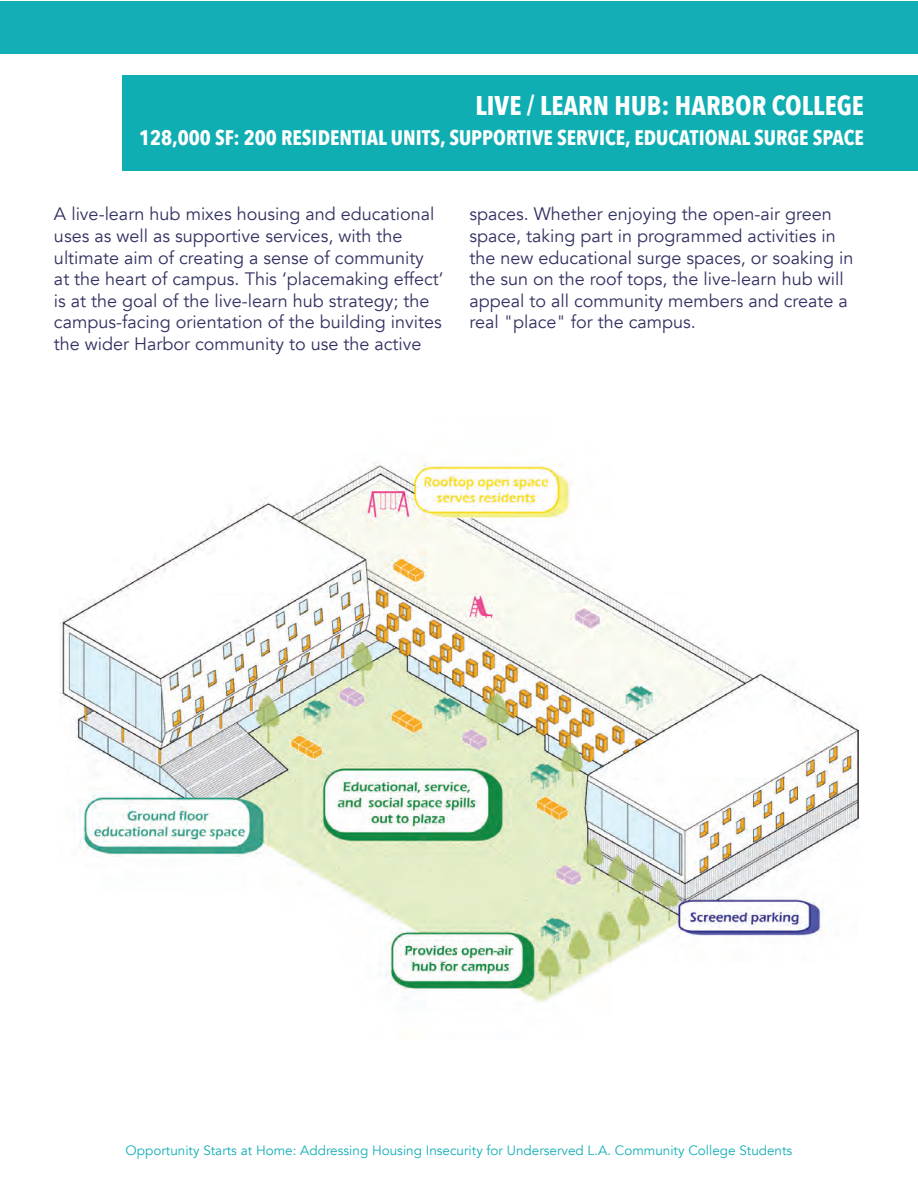
<style>
.page{position:relative;width:918px;height:1188px;background:#fff}
.page>*{position:absolute;margin:0;border:0;box-sizing:border-box;transform-origin:0 0}
.t1{font:700 27px "Avenir Next Condensed";color:#fff}
.t2{font:700 21px "Avenir Next Condensed";color:#fff}
.t3{font:18px/21.6px "Avenir";color:#323262}
.t4{font:13.5px "Avenir";color:#14afb6}
</style>
<div class="page">
<div style="left:1px;top:1px;width:917px;height:52px;background:#14afb6"></div>
<div style="left:122px;top:76px;width:796px;height:95px;background:#0faeb3"></div>
<img style="left:60px;top:459px;width:798px;height:544px">
<h1 class="t1" style="left:475px;top:89px;width:390px">LIVE / LEARN HUB: HARBOR COLLEGE</h1>
<p class="t2" style="left:139px;top:125px;width:726px">128,000 SF: 200 RESIDENTIAL UNITS, SUPPORTIVE SERVICE, EDUCATIONAL SURGE SPACE</p>
<p class="t3" style="left:54px;top:204px;width:391px">A live-learn hub mixes housing and educational uses as well as supportive services, with the ultimate aim of creating a sense of community at the heart of campus. This ‘placemaking effect’ is at the goal of the live-learn hub strategy; the campus-facing orientation of the building invites the wider Harbor community to use the active</p>
<p class="t3" style="left:469px;top:204px;width:386px">spaces. Whether enjoying the open-air green space, taking part in programmed activities in the new educational surge spaces, or soaking in the sun on the roof tops, the live-learn hub will appeal to all community members and create a real "place" for the campus.</p>
<p class="t4" style="left:126px;top:1142px;width:668px">Opportunity Starts at Home: Addressing Housing Insecurity for Underserved L.A. Community College Students</p>
</div>
